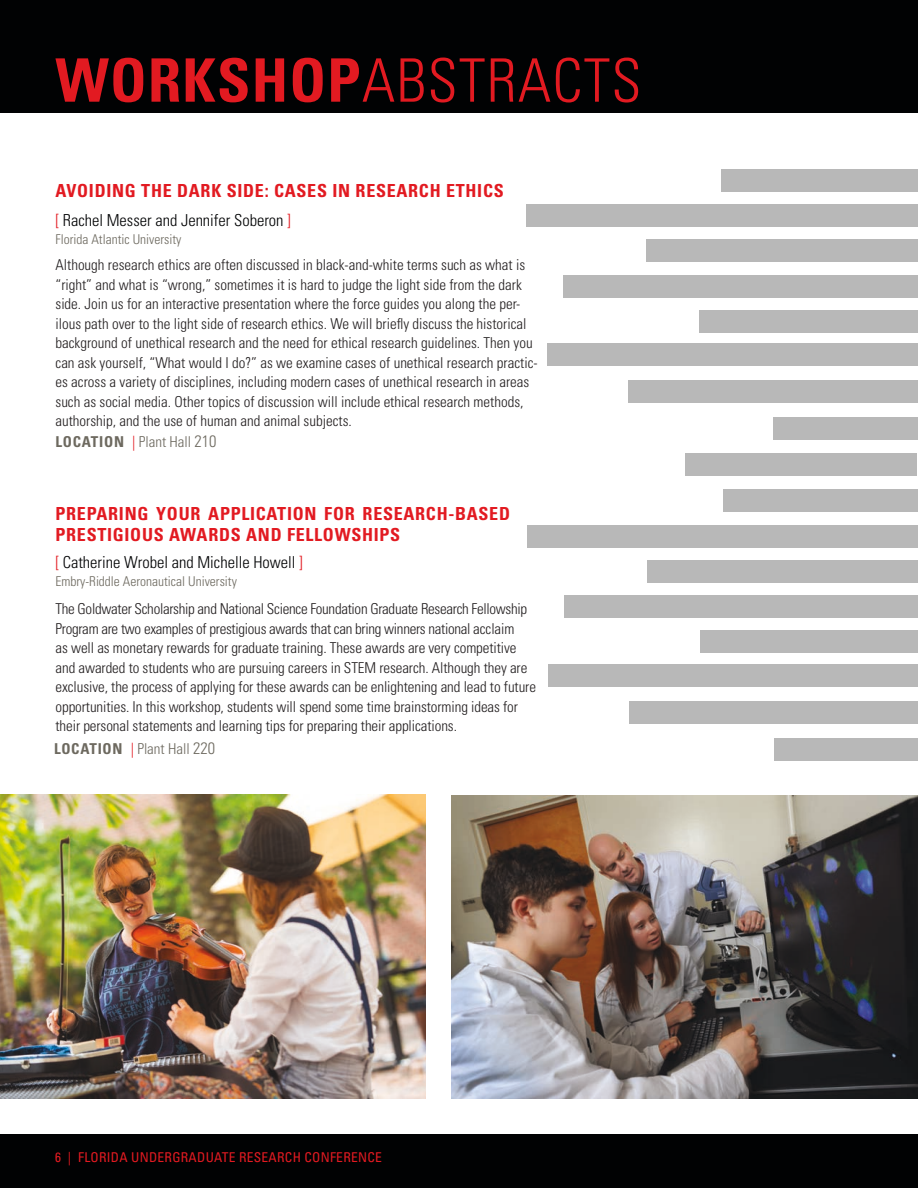
<style>
.page{position:relative;width:918px;height:1188px;background:#fff}
.page>*{position:absolute;margin:0;border:0;box-sizing:border-box;transform-origin:0 0}
.t1{font:300 condensed 60px "Univers";letter-spacing:.02em;color:#e21a21}
.t2{font:700 condensed 18px/21.6px "Univers";letter-spacing:.04em;color:#e21a21}
.t3{font:300 condensed 16.5px "Univers";color:#010203}
.t4{font:300 condensed 15px/19.5px "Univers";color:#231f20}
.t5{font:300 condensed 15px "Univers";color:#6d695f}
.t6{font:300 condensed 13.5px "Univers";color:#6d695f}
.t7{font:13.5px "Univers Condensed 3";letter-spacing:.02em;color:#e21a21}
.s1{font-weight:700}
.s2{color:#e21a21}
.s3{font-size:16.5px}
</style>
<div class="page">
<div style="left:0;top:0;width:918px;height:113px;background:#010203"></div>
<div style="left:0;top:1134px;width:918px;height:54px;background:#010203"></div>
<div style="left:526px;top:205px;width:391px;height:22px;background:#b8b8b8"></div>
<div style="left:646px;top:240px;width:271px;height:22px;background:#b8b8b8"></div>
<div style="left:722px;top:169px;width:196px;height:22px;background:#b8b8b8"></div>
<div style="left:563px;top:275px;width:354px;height:22px;background:#b8b8b8"></div>
<div style="left:699px;top:310px;width:218px;height:22px;background:#b8b8b8"></div>
<div style="left:547px;top:344px;width:370px;height:22px;background:#b8b8b8"></div>
<div style="left:628px;top:381px;width:289px;height:22px;background:#b8b8b8"></div>
<div style="left:773px;top:418px;width:144px;height:22px;background:#b8b8b8"></div>
<div style="left:686px;top:453px;width:231px;height:22px;background:#b8b8b8"></div>
<div style="left:527px;top:525px;width:391px;height:22px;background:#b8b8b8"></div>
<div style="left:647px;top:560px;width:271px;height:22px;background:#b8b8b8"></div>
<div style="left:723px;top:490px;width:195px;height:22px;background:#b8b8b8"></div>
<div style="left:564px;top:596px;width:354px;height:22px;background:#b8b8b8"></div>
<div style="left:700px;top:631px;width:218px;height:22px;background:#b8b8b8"></div>
<div style="left:548px;top:664px;width:370px;height:22px;background:#b8b8b8"></div>
<div style="left:629px;top:701px;width:289px;height:22px;background:#b8b8b8"></div>
<div style="left:774px;top:738px;width:144px;height:22px;background:#b8b8b8"></div>
<img style="left:0;top:795px;width:426px;height:303px">
<img style="left:452px;top:796px;width:466px;height:302px">
<p class="t1" style="left:56px;top:45px;width:587px"><span class="s1">WORKSHOP</span>ABSTRACTS</p>
<p class="t2" style="left:56px;top:180px;width:450px">AVOIDING THE DARK SIDE: CASES IN RESEARCH ETHICS</p>
<p class="t3" style="left:56px;top:210px;width:237px"><span class="s2">[</span> Rachel Messer and Jennifer Soberon <span class="s2">]</span></p>
<p class="t6" style="left:56px;top:231px;width:127px">Florida Atlantic University</p>
<p class="t4" style="left:56px;top:255px;width:484px">Although research ethics are often discussed in black-and-white terms such as what is “right” and what is “wrong,” sometimes it is hard to judge the light side from the dark side. Join us for an interactive presentation where the force guides you along the per&shy;ilous path over to the light side of research ethics. We will briefly discuss the historical background of unethical research and the need for ethical research guidelines. Then you can ask yourself, “What would I do?” as we examine cases of unethical research practic&shy;es across a variety of disciplines, including modern cases of unethical research in areas such as social media. Other topics of discussion will include ethical research methods, authorship, and the use of human and animal subjects.</p>
<p class="t5" style="left:56px;top:433px;width:163px"><span class="s1">LOCATION</span> <span class="s2">|</span> Plant Hall <span class="s3">210</span></p>
<p class="t2" style="left:56px;top:503px;width:456px">PREPARING YOUR APPLICATION FOR RESEARCH-BASED<br>PRESTIGIOUS AWARDS AND FELLOWSHIPS</p>
<p class="t3" style="left:56px;top:552px;width:249px"><span class="s2">[</span> Catherine Wrobel and Michelle Howell <span class="s2">]</span></p>
<p class="t6" style="left:56px;top:573px;width:183px">Embry-Riddle Aeronautical University</p>
<p class="t4" style="left:56px;top:599px;width:482px">The Goldwater Scholarship and National Science Foundation Graduate Research Fellowship Program are two examples of prestigious awards that can bring winners national acclaim<br>as well as monetary rewards for graduate training. These awards are very competitive and awarded to students who are pursuing careers in STEM research. Although they are exclusive, the process of applying for these awards can be enlightening and lead to future opportunities. In this workshop, students will spend some time brainstorming ideas for their personal statements and learning tips for preparing their applications.</p>
<p class="t5" style="left:54px;top:740px;width:163px"><span class="s1">LOCATION</span> <span class="s2">|</span> Plant Hall <span class="s3">220</span></p>
<p class="t7" style="left:55px;top:1148px;width:328px">6 | FLORIDA UNDERGRADUATE RESEARCH CONFERENCE</p>
</div>
